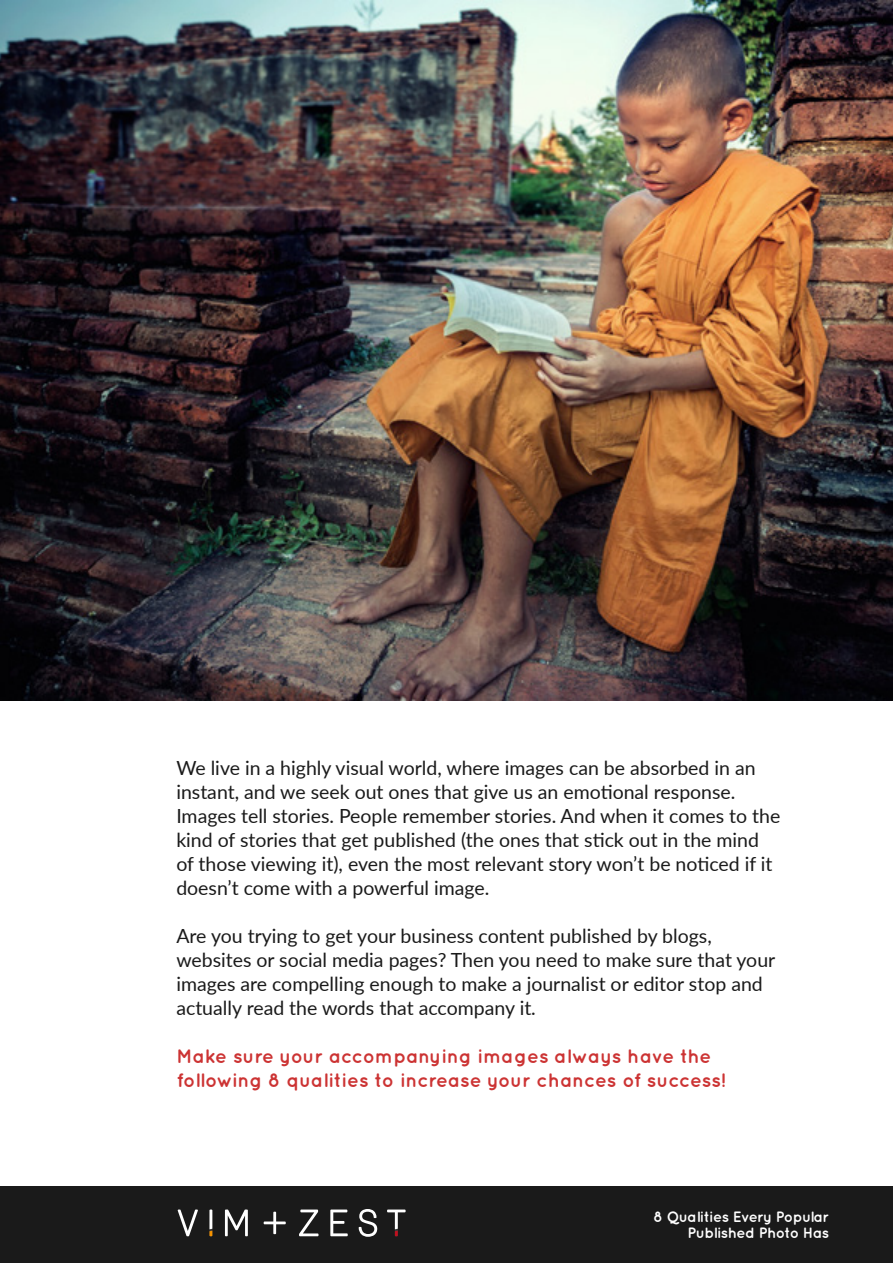
<style>
.page{position:relative;width:893px;height:1263px;background:#fff}
.page>*{position:absolute;margin:0;border:0;box-sizing:border-box;transform-origin:0 0}
.t1{font:19.5px/24px "Lato";color:#1a1a1a}
.t2{font:700 19.5px/24px "Quicksand";color:#c33}
.t3{font:700 15px/16.5px "Quicksand";letter-spacing:-.03em;color:#fff;text-align:right}
</style>
<div class="page">
<div style="left:0;top:1186px;width:893px;height:77px;background:#1a1a1a"></div>
<svg style="left:178px;top:1209px;width:20px;height:27px"></svg>
<svg style="left:225px;top:1209px;width:23px;height:27px"></svg>
<svg style="left:264px;top:1212px;width:22px;height:22px"></svg>
<svg style="left:299px;top:1209px;width:19px;height:27px"></svg>
<svg style="left:330px;top:1209px;width:18px;height:27px"></svg>
<svg style="left:359px;top:1209px;width:18px;height:28px"></svg>
<svg style="left:209px;top:1209px;width:3px;height:27px"></svg>
<svg style="left:387px;top:1209px;width:19px;height:27px"></svg>
<img style="left:0;top:0;width:893px;height:701px">
<p class="t1" style="left:176px;top:755px;width:605px">We live in a highly visual world, where images can be absorbed in an instant, and we seek out ones that give us an emotional response.<br>Images tell stories. People remember stories. And when it comes to the kind of stories that get published (the ones that stick out in the mind of those viewing it), even the most relevant story won’t be noticed if it doesn’t come with a powerful image.</p>
<p class="t1" style="left:176px;top:923px;width:600px">Are you trying to get your business content published by blogs, websites or social media pages? Then you need to make sure that your images are compelling enough to make a journalist or editor stop and actually read the words that accompany it.</p>
<p class="t2" style="left:176px;top:1043px;width:551px">Make sure your accompanying images always have the following 8 qualities to increase your chances of success!</p>
<p class="t3" style="left:654px;top:1208px;width:177px">8 Qualities Every Popular<br>Published Photo Has</p>
</div>
